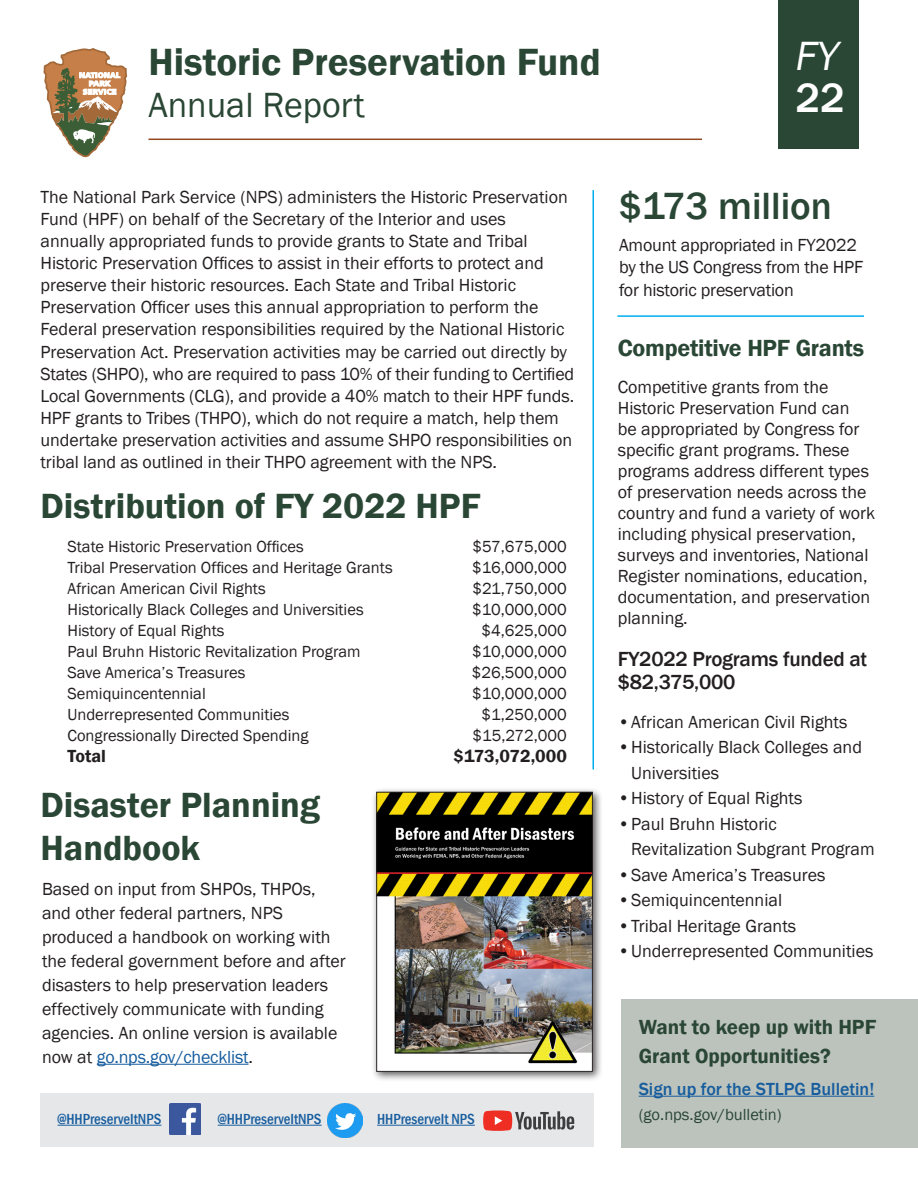
<style>
.page{position:relative;width:918px;height:1188px;background:#fff}
.page>*{position:absolute;margin:0;border:0;box-sizing:border-box;transform-origin:0 0}
.t1{font:italic 42px/42px "Franklin Gothic";color:#fff}
.t2{font:600 39px "Franklin Gothic";color:#2a4635}
.t3{font:500 39px "Franklin Gothic";color:#2a4635}
.t4{font:600 36px/43.2px "Franklin Gothic";color:#2a4635}
.t5{font:36px "Franklin Gothic";color:#2a4635}
.t6{font:600 24px "Franklin Gothic";letter-spacing:-.01em;color:#2a4635}
.t7{font:600 21px/28.5px "Franklin Gothic";color:#2a4635}
.t8{font:500 21px/22.5px "Franklin Gothic";letter-spacing:-.01em;color:#231f20}
.t9{font:18px/22px "Franklin Gothic";color:#231f20}
.t10{font:500 18px "Franklin Gothic";color:#175d9e}
.t11{font:600 18px "Franklin Gothic";color:#231f20}
.t12{font:16.5px "Franklin Gothic";color:#231f20}
.t13{font:16.5px "Franklin Gothic";color:#2a4635}
.t14{font:500 condensed 15px "Franklin Gothic";color:#175d9e}
.s1{font-weight:500;font-style:normal}
.s2{color:#175d9e}
</style>
<div class="page">
<div style="left:40px;top:1094px;width:554px;height:54px;background:#e6e7e9"></div>
<div style="left:778px;top:0;width:82px;height:148px;background:#2a4635"></div>
<svg style="left:43px;top:48px;width:85px;height:110px"></svg>
<hr style="left:148px;top:139px;width:554px;height:1px;background:#92471f">
<hr style="left:592px;top:190px;width:2px;height:580px;background:#00aeef">
<hr style="left:617px;top:315px;width:247px;height:2px;background:#00aeef">
<div style="left:371px;top:787px;width:232px;height:295px;background:#231f20;opacity:.75"></div>
<img style="left:378px;top:794px;width:213px;height:276px">
<div style="left:376px;top:792px;width:217px;height:280px;border:1px solid #231f20"></div>
<hr style="left:97px;top:1064px;width:151px;height:1px;background:#175d9e">
<hr style="left:58px;top:1125px;width:103px;height:1px;background:#175d9e">
<img style="left:170px;top:1104px;width:31px;height:31px">
<div style="left:621px;top:999px;width:297px;height:149px;background:#bcc3bd"></div>
<hr style="left:639px;top:1096px;width:235px;height:1px;background:#175d9e">
<hr style="left:218px;top:1125px;width:104px;height:1px;background:#175d9e">
<img style="left:328px;top:1103px;width:34px;height:34px">
<hr style="left:377px;top:1125px;width:98px;height:1px;background:#175d9e">
<svg style="left:483px;top:1111px;width:91px;height:20px"></svg>
<h1 class="t2" style="left:148px;top:38px;width:454px">Historic Preservation Fund</h1>
<h1 class="t5" style="left:148px;top:83px;width:218px">Annual Report</h1>
<h1 class="t1" style="left:796px;top:36px;width:51px">FY<br><span class="s1">22</span></h1>
<p class="t9" style="left:40px;top:186px;width:535px">The National Park Service (NPS) administers the Historic Preservation Fund (HPF) on behalf of the Secretary of the Interior and uses annually appropriated funds to provide grants to State and Tribal Historic Preservation Offices to assist in their efforts to protect and preserve their historic resources. Each State and Tribal Historic Preservation Officer uses this annual appropriation to perform the Federal preservation responsibilities required by the National Historic Preservation Act. Preservation activities may be carried out directly by States (SHPO), who are required to pass 10% of their funding to Certified Local Governments (CLG), and provide a 40% match to their HPF funds.<br>HPF grants to Tribes (THPO), which do not require a match, help them undertake preservation activities and assume SHPO responsibilities on tribal land as outlined in their THPO agreement with the NPS.</p>
<h2 class="t3" style="left:619px;top:182px;width:214px">$173 million</h2>
<p class="t9" style="left:619px;top:234px;width:245px;line-height:22.5px">Amount appropriated in FY2022 by the US Congress from the HPF for historic preservation</p>
<h2 class="t6" style="left:618px;top:333px;width:248px">Competitive HPF Grants</h2>
<p class="t9" style="left:618px;top:377px;width:259px;line-height:21px">Competitive grants from the<br>Historic Preservation Fund can<br>be appropriated by Congress for specific grant programs. These programs address different types of preservation needs across the country and fund a variety of work including physical preservation, surveys and inventories, National<br>Register nominations, education, documentation, and preservation planning.</p>
<h2 class="t8" style="left:618px;top:648px;width:251px">FY2022 Programs funded at $82,375,000</h2>
<p class="t9" style="left:618px;top:711px;width:231px">•African American Civil Rights</p>
<p class="t9" style="left:631px;top:735px;width:232px;line-height:25.5px;text-indent:-14px">•Historically Black Colleges and<br>Universities</p>
<p class="t9" style="left:618px;top:788px;width:186px">•History of Equal Rights</p>
<p class="t9" style="left:631px;top:812px;width:245px;line-height:25.5px;text-indent:-14px">•Paul Bruhn Historic<br>Revitalization Subgrant Program</p>
<p class="t9" style="left:618px;top:864px;width:209px">•Save America’s Treasures</p>
<p class="t9" style="left:618px;top:890px;width:166px">•Semiquincentennial</p>
<p class="t9" style="left:618px;top:915px;width:180px">•Tribal Heritage Grants</p>
<p class="t9" style="left:618px;top:941px;width:257px">•Underrepresented Communities</p>
<h2 class="t4" style="left:40px;top:485px;width:442px">Distribution of FY 2022 HPF</h2>
<p class="t12" style="left:68px;top:536px;width:238px">State Historic Preservation Offices</p>
<p class="t12" style="left:472px;top:536px;width:96px">$57,675,000</p>
<p class="t12" style="left:68px;top:557px;width:327px">Tribal Preservation Offices and Heritage Grants</p>
<p class="t12" style="left:472px;top:557px;width:96px">$16,000,000</p>
<p class="t12" style="left:68px;top:578px;width:200px">African American Civil Rights</p>
<p class="t12" style="left:472px;top:578px;width:96px">$21,750,000</p>
<p class="t12" style="left:68px;top:599px;width:298px">Historically Black Colleges and Universities</p>
<p class="t12" style="left:472px;top:599px;width:96px">$10,000,000</p>
<p class="t12" style="left:68px;top:620px;width:158px">History of Equal Rights</p>
<p class="t12" style="left:481px;top:620px;width:87px">$4,625,000</p>
<p class="t12" style="left:68px;top:641px;width:295px">Paul Bruhn Historic Revitalization Program</p>
<p class="t12" style="left:472px;top:641px;width:96px">$10,000,000</p>
<p class="t12" style="left:68px;top:662px;width:180px">Save America’s Treasures</p>
<p class="t12" style="left:472px;top:662px;width:97px">$26,500,000</p>
<p class="t12" style="left:68px;top:683px;width:140px">Semiquincentennial</p>
<p class="t12" style="left:472px;top:683px;width:96px">$10,000,000</p>
<p class="t12" style="left:68px;top:704px;width:224px">Underrepresented Communities</p>
<p class="t12" style="left:481px;top:704px;width:87px">$1,250,000</p>
<p class="t12" style="left:68px;top:725px;width:243px">Congressionally Directed Spending</p>
<p class="t12" style="left:473px;top:725px;width:96px">$15,272,000</p>
<p class="t11" style="left:68px;top:745px;width:40px">Total</p>
<p class="t11" style="left:454px;top:745px;width:115px">$173,072,000</p>
<h2 class="t4" style="left:40px;top:784px;width:281px">Disaster Planning<br>Handbook</h2>
<p class="t9" style="left:42px;top:877px;width:305px;line-height:24px">Based on input from SHPOs, THPOs, and other federal partners, NPS produced a handbook on working with the federal government before and after disasters to help preservation leaders effectively communicate with funding agencies. An online version is available now at <span class="s2">go.nps.gov/checklist</span>.</p>
<h2 class="t7" style="left:639px;top:1013px;width:239px">Want to keep up with HPF<br>Grant Opportunities?</h2>
<p class="t10" style="left:639px;top:1078px;width:237px">Sign up for the STLPG Bulletin!</p>
<p class="t14" style="left:58px;top:1109px;width:105px">@HHPreserveItNPS</p>
<p class="t14" style="left:218px;top:1109px;width:105px">@HHPreserveItNPS</p>
<p class="t14" style="left:377px;top:1109px;width:99px">HHPreserveIt NPS</p>
<p class="t13" style="left:639px;top:1105px;width:144px">(go.nps.gov/bulletin)</p>
</div>
